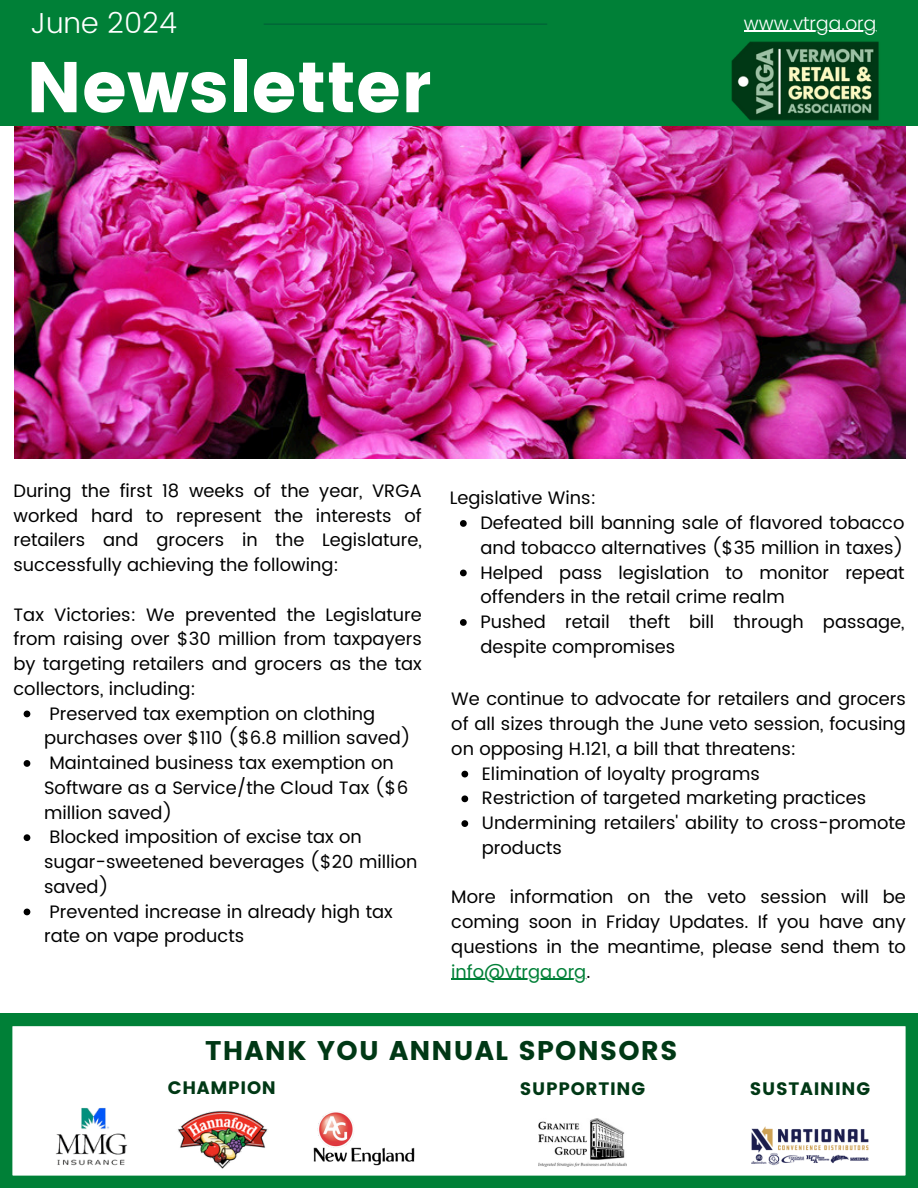
<style>
.page{position:relative;width:918px;height:1188px;background:#fff}
.page>*{position:absolute;margin:0;border:0;box-sizing:border-box;transform-origin:0 0}
.t1{font:71.4px "Poppins";color:#fff}
.t2{font:300 28.8px "Poppins";color:#fff}
.t3{font:27px "Poppins";letter-spacing:.04em;color:#003815}
.t4{font:300 18.9px "Poppins";color:#fff}
.t5{font:18px/24.8px "Poppins";color:#000}
.t6{font:18px "Poppins";letter-spacing:.04em;color:#003815}
.t7{font:18px "Poppins";color:#008037}
.s1{color:#000}
</style>
<div class="page">
<img style="left:15px;top:125px;width:891px;height:333px">
<div style="left:0;top:0;width:918px;height:125px;background:#008037"></div>
<hr style="left:264px;top:24px;width:283px;height:1px;background:#005e38">
<img style="left:718px;top:30px;width:174px;height:104px">
<hr style="left:744px;top:31px;width:132px;height:1px;background:#fff">
<svg style="left:0;top:1014px;width:918px;height:174px"></svg>
<img style="left:53px;top:1102px;width:77px;height:67px">
<img style="left:176px;top:1110px;width:92px;height:60px">
<img style="left:313px;top:1109px;width:102px;height:57px">
<img style="left:539px;top:1118px;width:87px;height:49px">
<img style="left:749px;top:1125px;width:122px;height:42px">
<svg style="left:24px;top:711px;width:6px;height:6px"></svg>
<svg style="left:24px;top:760px;width:6px;height:7px"></svg>
<svg style="left:24px;top:834px;width:6px;height:7px"></svg>
<svg style="left:24px;top:909px;width:6px;height:6px"></svg>
<svg style="left:461px;top:771px;width:7px;height:6px"></svg>
<svg style="left:461px;top:795px;width:7px;height:7px"></svg>
<svg style="left:461px;top:820px;width:7px;height:7px"></svg>
<hr style="left:451px;top:979px;width:135px;height:1px;background:#008037">
<svg style="left:460px;top:520px;width:7px;height:7px"></svg>
<svg style="left:460px;top:570px;width:7px;height:6px"></svg>
<svg style="left:460px;top:619px;width:7px;height:7px"></svg>
<p class="t2" style="left:30px;top:6px;width:148px">June 2024</p>
<p class="t1" style="left:26px;top:46px;width:407px">Newsletter</p>
<h1 class="t4" style="left:744px;top:12px;width:134px">www.vtrga.org</h1>
<p class="t5" style="left:13px;top:478px;width:410px;text-align:justify">During the first 18 weeks of the year, VRGA worked hard to represent the interests of retailers and grocers in the Legislature, successfully achieving the following:</p>
<p class="t5" style="left:13px;top:602px;width:410px;text-align:justify">Tax Victories: We prevented the Legislature from raising over $30 million from taxpayers by targeting retailers and grocers as the tax collectors, including:</p>
<p class="t5" style="left:44px;top:701px;width:368px;text-indent:5px">Preserved tax exemption on clothing purchases over $110 ($6.8 million saved)</p>
<p class="t5" style="left:44px;top:750px;width:366px;text-indent:5px">Maintained business tax exemption on<br>Software as a Service/the Cloud Tax ($6 million saved)</p>
<p class="t5" style="left:44px;top:825px;width:375px;text-indent:5px">Blocked imposition of excise tax on sugar-sweetened beverages ($20 million saved)</p>
<p class="t5" style="left:44px;top:899px;width:350px;text-indent:5px">Prevented increase in already high tax rate on vape products</p>
<p class="t5" style="left:450px;top:486px;width:148px">Legislative Wins:</p>
<h4 class="t5" style="left:480px;top:510px;width:426px">Defeated bill banning sale of flavored tobacco and tobacco alternatives ($35 million in taxes)</h4>
<p class="t5" style="left:480px;top:560px;width:426px">Helped pass legislation to monitor repeat offenders in the retail crime realm<br>Pushed retail theft bill through passage, despite compromises</p>
<h2 class="t5" style="left:451px;top:687px;width:456px;text-align:justify">We continue to advocate for retailers and grocers of all sizes through the June veto session, focusing on opposing H.121, a bill that threatens:</h2>
<h4 class="t5" style="left:482px;top:761px;width:279px">Elimination of loyalty programs</h4>
<p class="t5" style="left:482px;top:786px;width:386px">Restriction of targeted marketing practices</p>
<p class="t5" style="left:482px;top:811px;width:426px">Undermining retailers' ability to cross-promote products</p>
<p class="t5" style="left:451px;top:885px;width:456px;text-align:justify">More information on the veto session will be coming soon in Friday Updates. If you have any questions in the meantime, please send them to</p>
<h4 class="t7" style="left:451px;top:961px;width:141px">info@vtrga.org<span class="s1">.</span></h4>
<p class="t3" style="left:205px;top:1035px;width:474px">THANK YOU ANNUAL SPONSORS</p>
<p class="t6" style="left:168px;top:1078px;width:110px">CHAMPION</p>
<p class="t6" style="left:520px;top:1079px;width:127px">SUPPORTING</p>
<p class="t6" style="left:750px;top:1079px;width:122px">SUSTAINING</p>
</div>
